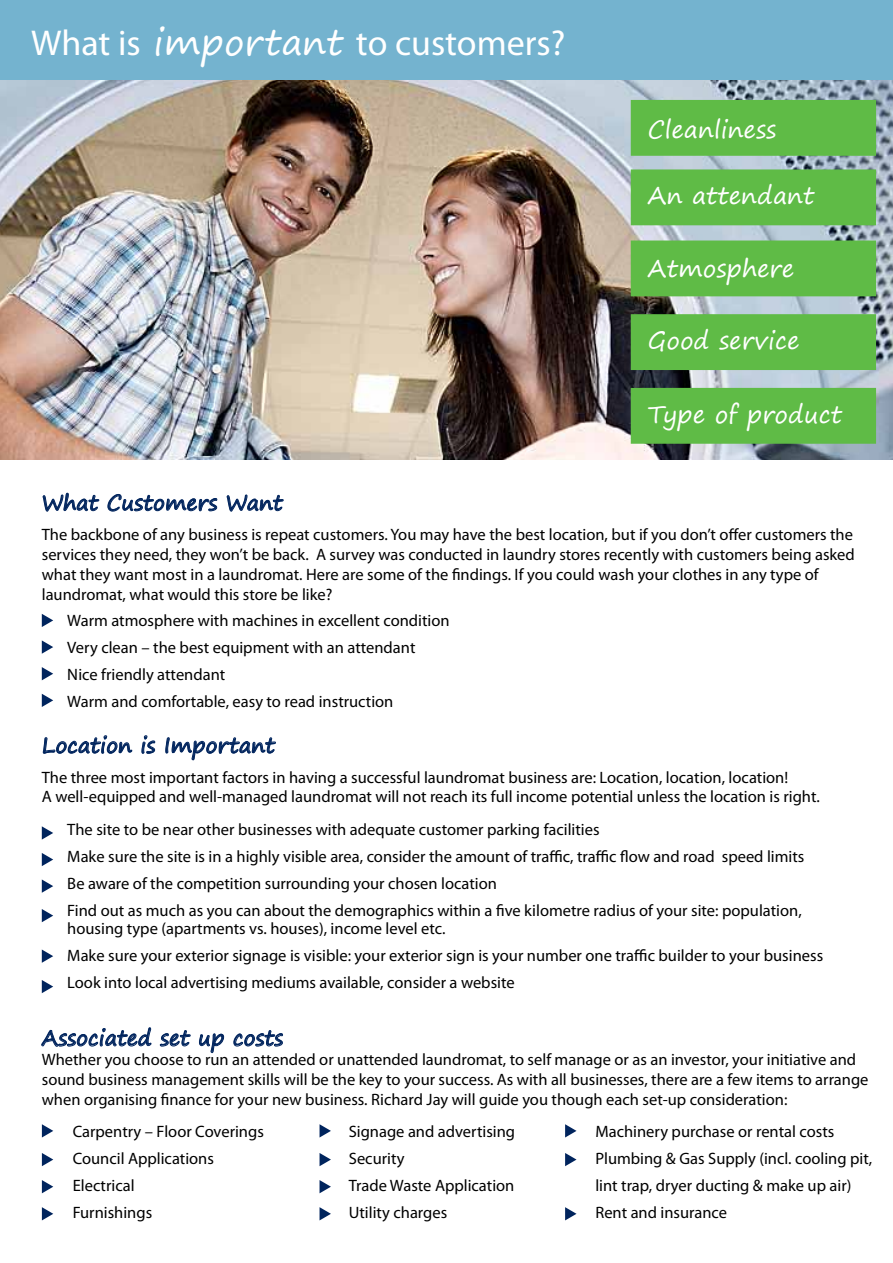
<style>
.page{position:relative;width:893px;height:1263px;background:#fff}
.page>*{position:absolute;margin:0;border:0;box-sizing:border-box;transform-origin:0 0}
.t1{font:36px "Myriad Pro";color:#fff}
.t2{font:24px "Segoe Print";color:#fff}
.t3{font:21px "Segoe Print";color:#00245d}
.t4{font:16.5px/27px "Myriad Pro";color:#000}
.s1{font-family:"Segoe Print"}
</style>
<div class="page">
<svg style="left:42px;top:492px;width:58px;height:20px"></svg>
<svg style="left:107px;top:494px;width:111px;height:18px"></svg>
<svg style="left:226px;top:494px;width:58px;height:18px"></svg>
<svg style="left:42px;top:735px;width:91px;height:19px"></svg>
<svg style="left:141px;top:735px;width:15px;height:19px"></svg>
<svg style="left:165px;top:737px;width:111px;height:24px"></svg>
<svg style="left:41px;top:1027px;width:111px;height:20px"></svg>
<svg style="left:159px;top:1030px;width:32px;height:17px"></svg>
<svg style="left:199px;top:1033px;width:25px;height:21px"></svg>
<svg style="left:233px;top:1030px;width:50px;height:17px"></svg>
<div style="left:0;top:0;width:893px;height:80px;background:#74b3cf"></div>
<img style="left:0;top:80px;width:893px;height:379px">
<div style="left:631px;top:169px;width:245px;height:56px;background:#5fbb46;border:2px solid #5fbb46"></div>
<div style="left:631px;top:240px;width:245px;height:56px;background:#5fbb46;border:2px solid #5fbb46"></div>
<div style="left:631px;top:314px;width:245px;height:56px;background:#5fbb46;border:2px solid #5fbb46"></div>
<div style="left:631px;top:388px;width:245px;height:56px;background:#5fbb46;border:2px solid #5fbb46"></div>
<div style="left:631px;top:100px;width:245px;height:56px;background:#5fbb46;border:2px solid #5fbb46"></div>
<svg style="left:42px;top:614px;width:11px;height:13px"></svg>
<svg style="left:42px;top:640px;width:11px;height:14px"></svg>
<svg style="left:42px;top:667px;width:11px;height:13px"></svg>
<svg style="left:42px;top:694px;width:11px;height:13px"></svg>
<svg style="left:42px;top:826px;width:11px;height:14px"></svg>
<svg style="left:42px;top:853px;width:11px;height:13px"></svg>
<svg style="left:42px;top:879px;width:11px;height:14px"></svg>
<svg style="left:42px;top:909px;width:11px;height:13px"></svg>
<svg style="left:42px;top:980px;width:11px;height:13px"></svg>
<svg style="left:42px;top:949px;width:11px;height:14px"></svg>
<svg style="left:42px;top:1124px;width:11px;height:13px"></svg>
<svg style="left:42px;top:1153px;width:11px;height:13px"></svg>
<svg style="left:42px;top:1207px;width:11px;height:13px"></svg>
<svg style="left:42px;top:1180px;width:11px;height:13px"></svg>
<svg style="left:320px;top:1124px;width:11px;height:13px"></svg>
<svg style="left:320px;top:1153px;width:11px;height:13px"></svg>
<svg style="left:320px;top:1207px;width:11px;height:13px"></svg>
<svg style="left:320px;top:1180px;width:11px;height:13px"></svg>
<svg style="left:565px;top:1124px;width:11px;height:13px"></svg>
<svg style="left:565px;top:1153px;width:11px;height:13px"></svg>
<svg style="left:565px;top:1207px;width:11px;height:13px"></svg>
<h1 class="t1" style="left:31px;top:21px;width:536px">What is <span class="s1">important</span> to customers?</h1>
<h2 class="t2" style="left:648px;top:108px;width:130px">Cleanliness</h2>
<h2 class="t2" style="left:648px;top:174px;width:168px">An attendant</h2>
<h2 class="t2" style="left:648px;top:247px;width:148px">Atmosphere</h2>
<h2 class="t2" style="left:648px;top:319px;width:153px">Good service</h2>
<h2 class="t2" style="left:648px;top:393px;width:196px">Type of product</h2>
<p class="t3" style="left:42px;top:484px;width:242px">What Customers Want</p>
<p class="t4" style="left:42px;top:524px;width:814px;line-height:19.8px">The backbone of any business is repeat customers. You may have the best location, but if you don’t offer customers the services they need, they won’t be back. A survey was conducted in laundry stores recently with customers being asked what they want most in a laundromat. Here are some of the findings. If you could wash your clothes in any type of laundromat, what would this store be like?</p>
<p class="t4" style="left:67px;top:607px;width:384px">Warm atmosphere with machines in excellent condition Very clean – the best equipment with an attendant Nice friendly attendant<br>Warm and comfortable, easy to read instruction</p>
<p class="t3" style="left:42px;top:726px;width:235px">Location is Important</p>
<p class="t4" style="left:42px;top:767px;width:780px;line-height:19.8px">The three most important factors in having a successful laundromat business are: Location, location, location!<br>A well-equipped and well-managed laundromat will not reach its full income potential unless the location is right.</p>
<p class="t4" style="left:67px;top:815px;width:739px">The site to be near other businesses with adequate customer parking facilities<br>Make sure the site is in a highly visible area, consider the amount of traffic, traffic flow and road speed limits Be aware of the competition surrounding your chosen location<br>Find out as much as you can about the demographics within a five kilometre radius of your site: population,</p>
<p class="t4" style="left:67px;top:914px;width:757px">housing type (apartments vs. houses), income level etc.<br>Make sure your exterior signage is visible: your exterior sign is your number one traffic builder to your business<br>Look into local advertising mediums available, consider a website</p>
<p class="t3" style="left:42px;top:1019px;width:243px">Associated set up costs</p>
<p class="t4" style="left:42px;top:1049px;width:828px;line-height:19.8px">Whether you choose to run an attended or unattended laundromat, to self manage or as an investor, your initiative and sound business management skills will be the key to your success. As with all businesses, there are a few items to arrange when organising finance for your new business. Richard Jay will guide you though each set-up consideration:</p>
<p class="t4" style="left:73px;top:1117px;width:193px">Carpentry – Floor Coverings<br>Council Applications<br>Electrical<br>Furnishings</p>
<p class="t4" style="left:349px;top:1117px;width:168px">Signage and advertising<br>Security<br>Trade Waste Application<br>Utility charges</p>
<p class="t4" style="left:595px;top:1117px;width:278px">Machinery purchase or rental costs Plumbing &amp; Gas Supply (incl. cooling pit, lint trap, dryer ducting &amp; make up air)<br>Rent and insurance</p>
</div>
